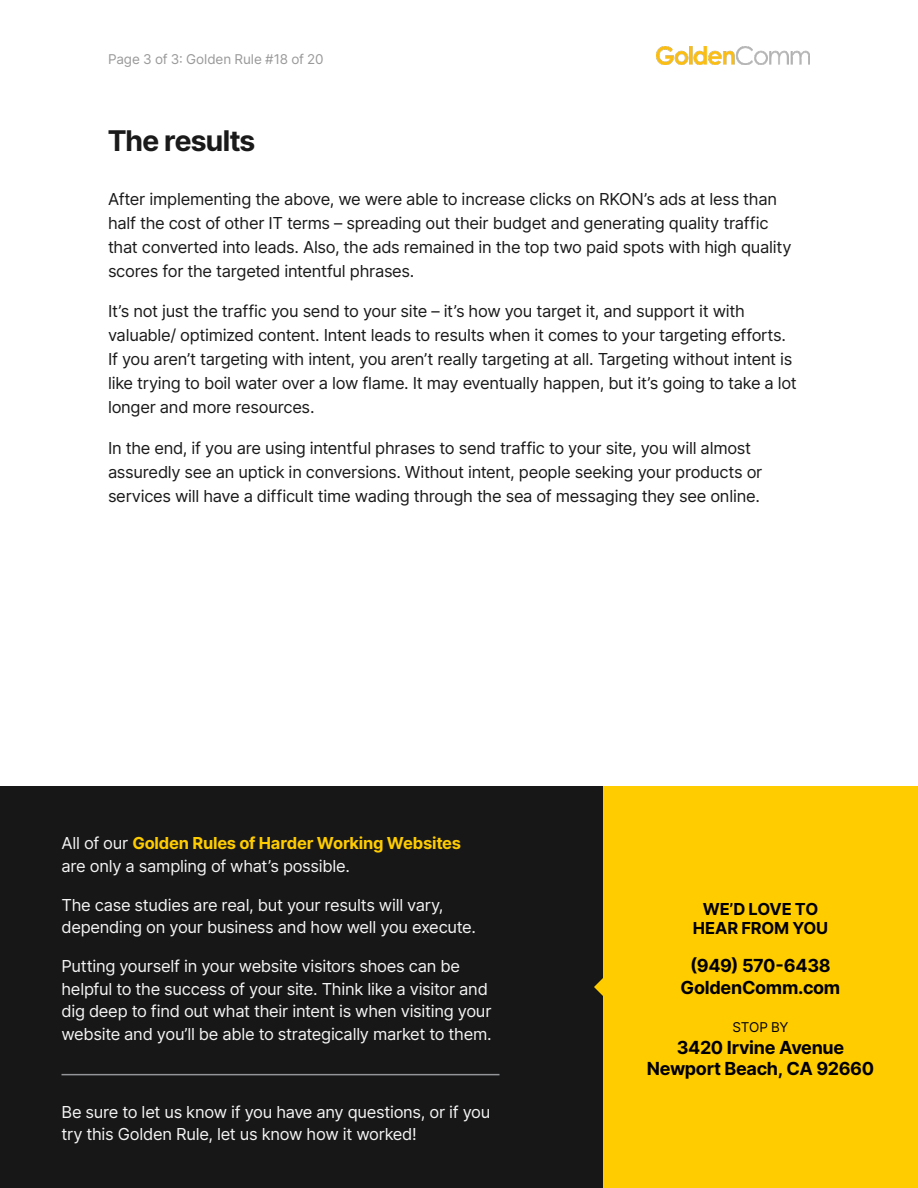
<style>
.page{position:relative;width:918px;height:1188px;background:#fff}
.page>*{position:absolute;margin:0;border:0;box-sizing:border-box;transform-origin:0 0}
.t1{font:700 28.5px "Inter Tight";color:#1a1a1a}
.t2{font:700 18px/21.6px "Inter";letter-spacing:-.015em;color:#000;text-align:center}
.t3{font:16.5px/24px "Inter";letter-spacing:-.02em;color:#1a1a1a}
.t4{font:16.5px/22.5px "Inter";letter-spacing:-.02em;color:#f4f4f4}
.t5{font:700 16.5px/19.8px "Inter";letter-spacing:-.01em;color:#000;text-align:center}
.t6{font:13.5px "Inter";letter-spacing:-.005em;color:#999}
.t7{font:13.5px "Inter";letter-spacing:-.025em;color:#000}
.s1{font-weight:700;color:#fc0}
</style>
<div class="page">
<img style="left:656px;top:46px;width:154px;height:19px">
<div style="left:0;top:786px;width:918px;height:402px;background:#171717"></div>
<div style="left:603px;top:786px;width:315px;height:402px;background:#fc0"></div>
<svg style="left:594px;top:978px;width:9px;height:18px"></svg>
<hr style="left:62px;top:1074px;width:438px;height:1px;background:#939598">
<p class="t6" style="left:108px;top:49px;width:217px">Page 3 of 3: Golden Rule #18 of 20</p>
<p class="t1" style="left:108px;top:119px;width:148px">The results</p>
<p class="t3" style="left:108px;top:186px;width:685px">After implementing the above, we were able to increase clicks on RKON’s ads at less than half the cost of other IT terms – spreading out their budget and generating quality traffic that converted into leads. Also, the ads remained in the top two paid spots with high quality scores for the targeted intentful phrases.</p>
<p class="t3" style="left:108px;top:299px;width:690px">It’s not just the traffic you send to your site – it’s how you target it, and support it with valuable/ optimized content. Intent leads to results when it comes to your targeting efforts.<br>If you aren’t targeting with intent, you aren’t really targeting at all. Targeting without intent is like trying to boil water over a low flame. It may eventually happen, but it’s going to take a lot longer and more resources.</p>
<p class="t3" style="left:108px;top:435px;width:656px">In the end, if you are using intentful phrases to send traffic to your site, you will almost assuredly see an uptick in conversions. Without intent, people seeking your products or services will have a difficult time wading through the sea of messaging they see online.</p>
<p class="t4" style="left:62px;top:832px;width:401px">All of our <span class="s1">Golden Rules of Harder Working Websites </span>are only a sampling of what’s possible.</p>
<p class="t4" style="left:62px;top:893px;width:416px">The case studies are real, but your results will vary, depending on your business and how well you execute.</p>
<p class="t4" style="left:62px;top:955px;width:432px">Putting yourself in your website visitors shoes can be helpful to the success of your site. Think like a visitor and dig deep to find out what their intent is when visiting your website and you’ll be able to strategically market to them.</p>
<p class="t4" style="left:62px;top:1100px;width:430px">Be sure to let us know if you have any questions, or if you try this Golden Rule, let us know how it worked!</p>
<p class="t5" style="left:693px;top:898px;width:137px">WE’D LOVE TO<br>HEAR FROM YOU</p>
<p class="t2" style="left:681px;top:955px;width:161px">(949) 570-6438<br>GoldenComm.com</p>
<p class="t7" style="left:733px;top:1017px;width:57px">STOP BY</p>
<p class="t2" style="left:647px;top:1036px;width:229px">3420 Irvine Avenue<br>Newport Beach, CA 92660</p>
</div>
